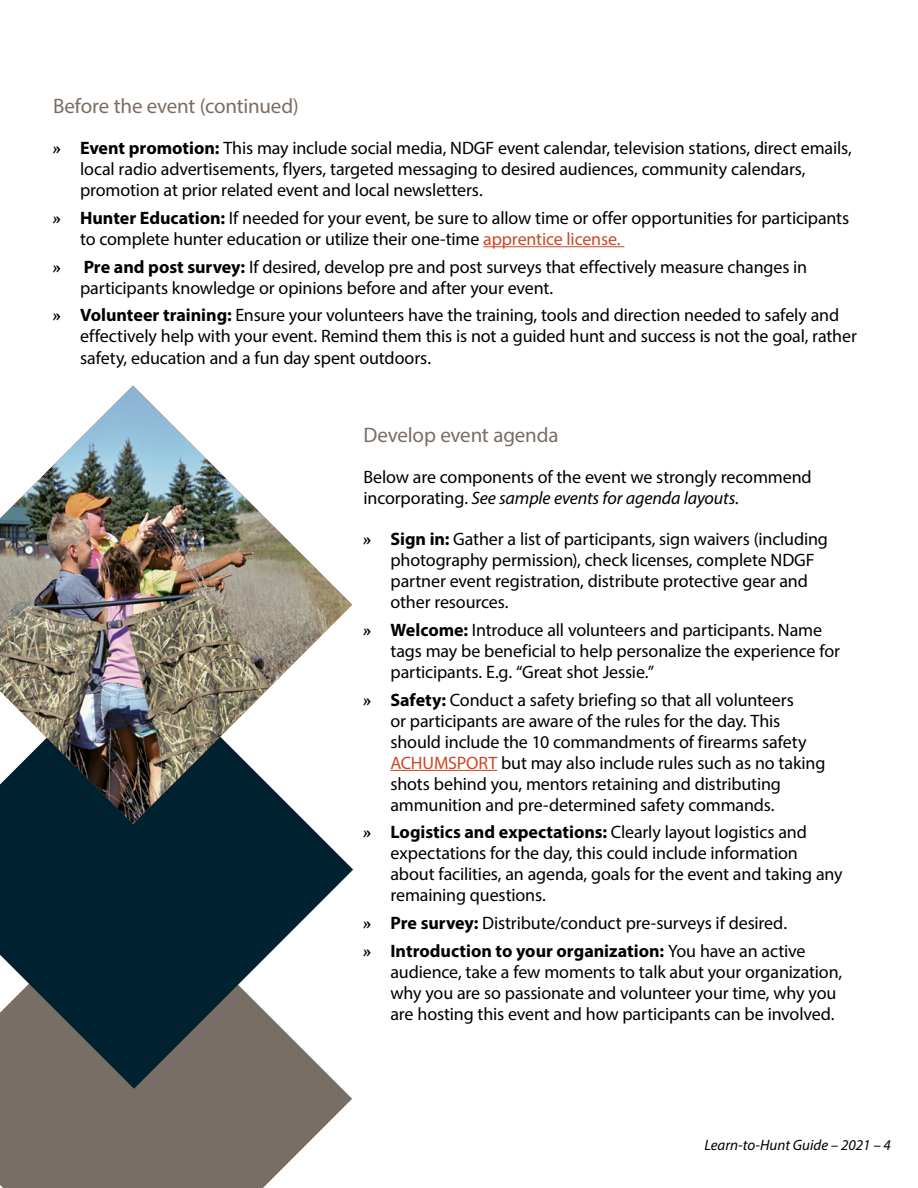
<style>
.page{position:relative;width:918px;height:1188px;background:#fff}
.page>*{position:absolute;margin:0;border:0;box-sizing:border-box;transform-origin:0 0}
.t1{font:21px "Myriad Pro";letter-spacing:-.01em;color:#796e66}
.t2{font:18px/21px "Myriad Pro";letter-spacing:-.01em;color:#000}
.t3{font:italic 15px "Myriad Pro";color:#000}
.s1{font-family:"Active"}
.s2{font-weight:700}
.s3{color:#ca4927}
.s4{font-style:italic}
</style>
<div class="page">
<hr style="left:483px;top:246px;width:141px;height:1px;background:#ca4927">
<svg style="left:0;top:1089px;width:352px;height:99px;background:#877d76"></svg>
<svg style="left:0;top:824px;width:353px;height:265px;fill:#00212f"></svg>
<img style="left:0;top:386px;width:352px;height:438px">
<hr style="left:390px;top:770px;width:107px;height:1px;background:#ca4927">
<p class="t1" style="left:53px;top:93px;width:247px">Before the event (continued)</p>
<p class="t2" style="left:80px;top:137px;width:773px;text-indent:-27px"><span class="s1">»</span> <span class="s2">Event promotion:</span> This may include social media, NDGF event calendar, television stations, direct emails, local radio advertisements, flyers, targeted messaging to desired audiences, community calendars, promotion at prior related event and local newsletters.</p>
<p class="t2" style="left:80px;top:207px;width:771px;text-indent:-27px"><span class="s1">»</span> <span class="s2">Hunter Education:</span> If needed for your event, be sure to allow time or offer opportunities for participants to complete hunter education or utilize their one-time <span class="s3">apprentice license.</span></p>
<p class="t2" style="left:80px;top:256px;width:729px;text-indent:-27px"><span class="s1">»</span> <span class="s2">Pre and post survey:</span> If desired, develop pre and post surveys that effectively measure changes in participants knowledge or opinions before and after your event.</p>
<p class="t2" style="left:80px;top:305px;width:778px;text-indent:-27px"><span class="s1">»</span> <span class="s2">Volunteer training:</span> Ensure your volunteers have the training, tools and direction needed to safely and effectively help with your event. Remind them this is not a guided hunt and success is not the goal, rather safety, education and a fun day spent outdoors.</p>
<p class="t1" style="left:363px;top:422px;width:197px">Develop event agenda</p>
<p class="t2" style="left:363px;top:466px;width:450px">Below are components of the event we strongly recommend incorporating. <span class="s4">See sample events for agenda layouts.</span></p>
<p class="t2" style="left:390px;top:528px;width:439px;text-indent:-27px"><span class="s1">»</span> <span class="s2">Sign in:</span> Gather a list of participants, sign waivers (including photography permission), check licenses, complete NDGF partner event registration, distribute protective gear and other resources.</p>
<p class="t2" style="left:390px;top:619px;width:451px;text-indent:-27px"><span class="s1">»</span> <span class="s2">Welcome:</span> Introduce all volunteers and participants. Name tags may be beneficial to help personalize the experience for participants. E.g. “Great shot Jessie.”</p>
<p class="t2" style="left:390px;top:689px;width:437px;text-indent:-27px"><span class="s1">»</span> <span class="s2">Safety:</span> Conduct a safety briefing so that all volunteers<br>or participants are aware of the rules for the day. This should include the 10 commandments of firearms safety <span class="s3">ACHUMSPORT</span> but may also include rules such as no taking shots behind you, mentors retaining and distributing ammunition and pre-determined safety commands.</p>
<p class="t2" style="left:390px;top:822px;width:454px;text-indent:-27px"><span class="s1">»</span> <span class="s2">Logistics and expectations:</span> Clearly layout logistics and expectations for the day, this could include information about facilities, an agenda, goals for the event and taking any remaining questions.</p>
<p class="t2" style="left:363px;top:909px;width:444px;line-height:27.8px"><span class="s1">»</span> <span class="s2">Pre survey:</span> Distribute/conduct pre-surveys if desired.<br><span class="s1">»</span> <span class="s2">Introduction to your organization:</span> You have an active</p>
<p class="t2" style="left:390px;top:961px;width:453px">audience, take a few moments to talk abut your organization, why you are so passionate and volunteer your time, why you are hosting this event and how participants can be involved.</p>
<p class="t3" style="left:705px;top:1135px;width:188px">Learn-to-Hunt Guide – 2021 – 4</p>
</div>
